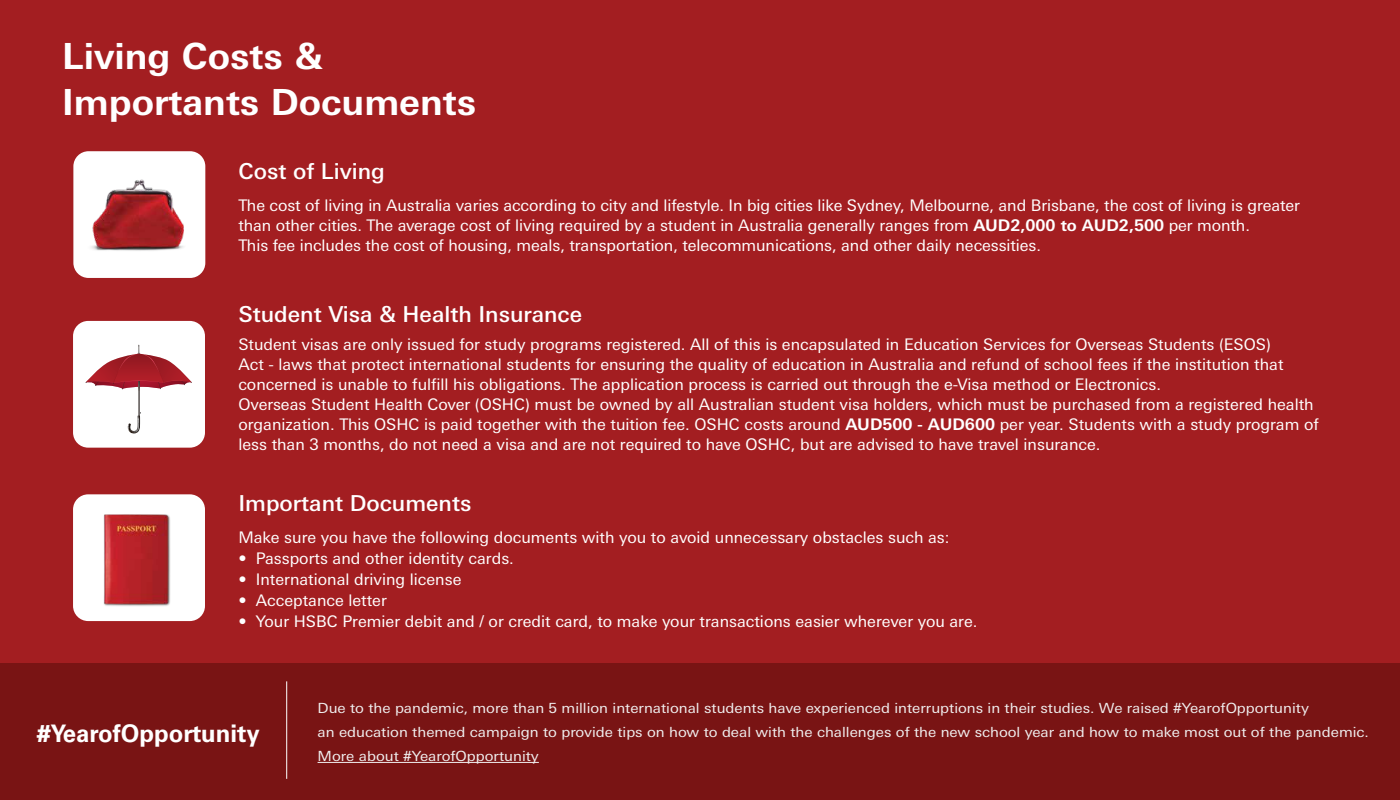
<style>
.page{position:relative;width:1400px;height:800px;background:#a31e21}
.page>*{position:absolute;margin:0;border:0;box-sizing:border-box;transform-origin:0 0}
.t1{font:700 36px/46px "Univers Nextfor HSBC";color:#fff}
.t2{font:700 24.2px "Univers LT Std";color:#fff}
.t3{font:500 22px "Univers Nextfor HSBC";color:#fff}
.t4{font:16px/20px "Univers Nextfor HSBC";color:#fff}
.t5{font:14px/24px "Univers Nextfor HSBC";color:#f0eeee;scale:1.07 1}
.s1{font-weight:700}
</style>
<div class="page">
<div style="left:73px;top:151px;width:132px;height:127px;background:#fff;border-radius:15px"></div>
<img style="left:91px;top:179px;width:93px;height:72px">
<div style="left:73px;top:494px;width:132px;height:127px;background:#fff;border-radius:15px"></div>
<img style="left:103px;top:514px;width:68px;height:92px">
<div style="left:73px;top:321px;width:132px;height:127px;background:#fff;border-radius:15px"></div>
<hr style="left:138px;top:378px;width:1px;height:39px;background:#8f8b89">
<svg style="left:128px;top:410px;width:13px;height:24px"></svg>
<svg style="left:85px;top:345px;width:107px;height:46px"></svg>
<div style="left:0;top:663px;width:1400px;height:137px;background:#791414"></div>
<hr style="left:286px;top:681px;width:1px;height:98px;background:#fff">
<hr style="left:318px;top:762px;width:221px;height:1px;background:#f0eeee">
<h1 class="t1" style="left:62px;top:31px;width:416px">Living Costs &amp;<br>Importants Documents</h1>
<h3 class="t3" style="left:238px;top:155px;width:148px">Cost of Living</h3>
<p class="t4" style="left:238px;top:194px;width:1063px">The cost of living in Australia varies according to city and lifestyle. In big cities like Sydney, Melbourne, and Brisbane, the cost of living is greater than other cities. The average cost of living required by a student in Australia generally ranges from <span class="s1">AUD2,000 to AUD2,500</span> per month.<br>This fee includes the cost of housing, meals, transportation, telecommunications, and other daily necessities.</p>
<h3 class="t3" style="left:238px;top:299px;width:345px">Student Visa &amp; Health Insurance</h3>
<p class="t4" style="left:238px;top:333px;width:1082px">Student visas are only issued for study programs registered. All of this is encapsulated in Education Services for Overseas Students (ESOS)<br>Act - laws that protect international students for ensuring the quality of education in Australia and refund of school fees if the institution that concerned is unable to fulfill his obligations. The application process is carried out through the e-Visa method or Electronics.<br>Overseas Student Health Cover (OSHC) must be owned by all Australian student visa holders, which must be purchased from a registered health organization. This OSHC is paid together with the tuition fee. OSHC costs around <span class="s1">AUD500 - AUD600</span> per year. Students with a study program of less than 3 months, do not need a visa and are not required to have OSHC, but are advised to have travel insurance.</p>
<h3 class="t3" style="left:238px;top:487px;width:235px">Important Documents</h3>
<p class="t4" style="left:238px;top:526px;width:713px">Make sure you have the following documents with you to avoid unnecessary obstacles such as:</p>
<p class="t4" style="left:238px;top:547px;width:277px">• Passports and other identity cards.</p>
<p class="t4" style="left:238px;top:568px;width:225px">• International driving license</p>
<p class="t4" style="left:238px;top:589px;width:150px">• Acceptance letter</p>
<p class="t4" style="left:238px;top:610px;width:741px">• Your HSBC Premier debit and / or credit card, to make your transactions easier wherever you are.</p>
<h2 class="t2" style="left:37px;top:719px;width:224px">#YearofOpportunity</h2>
<p class="t5" style="left:318px;top:695px;width:984px">Due to the pandemic, more than 5 million international students have experienced interruptions in their studies. We raised #YearofOpportunity<br>an education themed campaign to provide tips on how to deal with the challenges of the new school year and how to make most out of the pandemic.<br>More about #YearofOpportunity</p>
</div>
